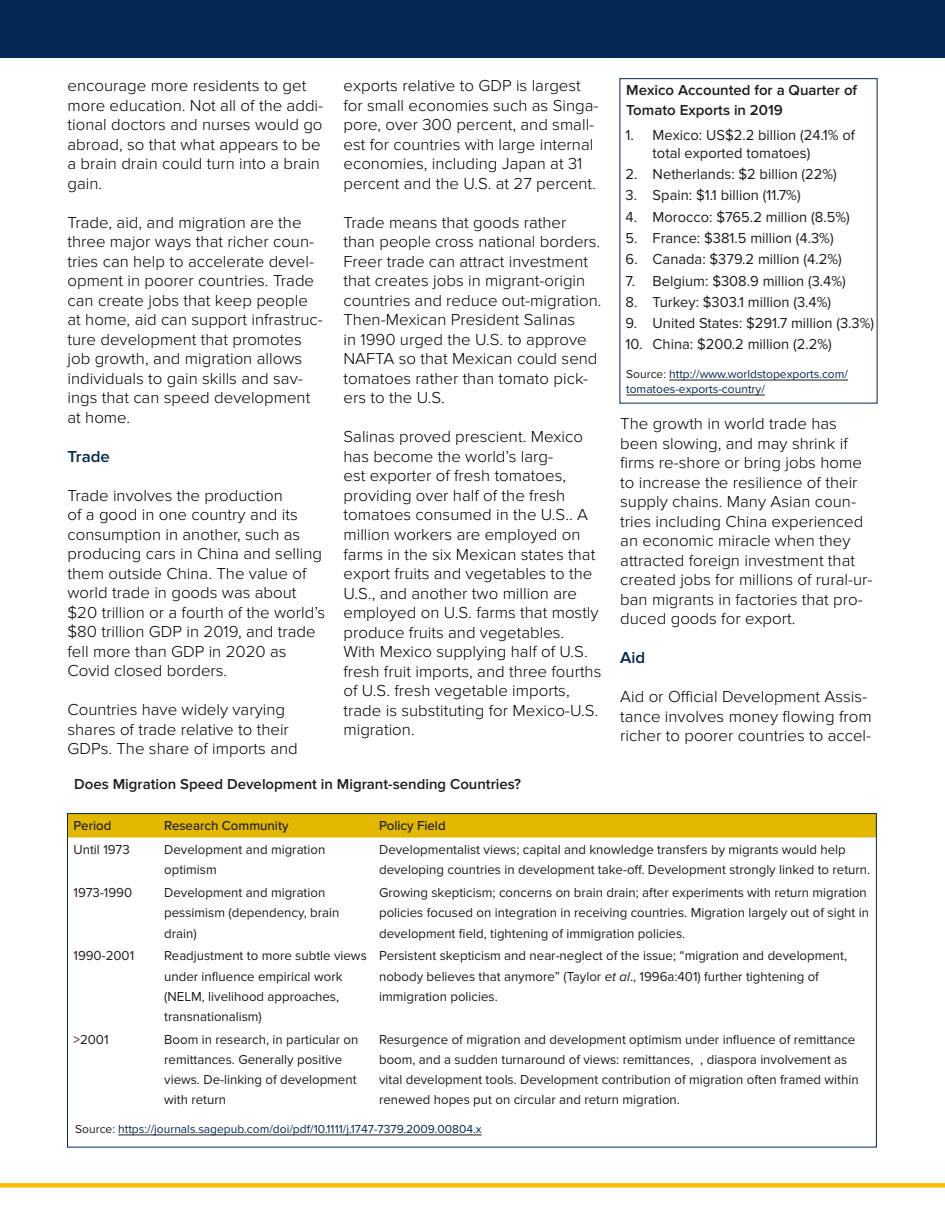
<style>
.page{position:relative;width:945px;height:1215px;background:#fff}
.page>*{position:absolute;margin:0;border:0;box-sizing:border-box;transform-origin:0 0}
.Body_Text{font:300 16.5px/19.5px "Proxima Nova";color:#000}
.Body_Text-2{font:600 16.5px "Proxima Nova";color:#022851}
.t1{font:15px/18px "Proxima Nova";color:#1d1d1b}
.Article_Body__Palati{font:600 15px/20.2px "Proxima Nova";color:#1d1d1b}
.Article_Body__Palati-2{font:13.5px/20.2px "Proxima Nova";color:#1d1d1b}
.Article_Body__Palati-3{font:500 13.5px "Proxima Nova";color:#1d1d1b}
.Article_Body__Palati-4{font:12px/15px "Proxima Nova";color:#022851}
.s1{color:#1d1d1b}
.s2{font-style:italic}
</style>
<div class="page">
<div style="left:0;top:0;width:945px;height:58px;background:#022851"></div>
<div style="left:0;top:1183px;width:945px;height:5px;background:#ffbf00"></div>
<hr style="left:118px;top:1135px;width:364px;height:1px;background:#1d1d1b">
<div style="left:69px;top:815px;width:806px;height:23px;background:#e2b800"></div>
<hr style="left:669px;top:380px;width:179px;height:1px;background:#1d1d1b">
<hr style="left:626px;top:395px;width:139px;height:1px;background:#1d1d1b">
<p class="Body_Text" style="left:68px;top:77px;width:257px">encourage more residents to get more education. Not all of the addi&shy;tional doctors and nurses would go abroad, so that what appears to be a brain drain could turn into a brain gain.</p>
<p class="Body_Text" style="left:68px;top:213px;width:257px">Trade, aid, and migration are the three major ways that richer coun&shy;tries can help to accelerate devel&shy;opment in poorer countries. Trade can create jobs that keep people at home, aid can support infrastruc&shy;ture development that promotes job growth, and migration allows individuals to gain skills and sav&shy;ings that can speed development at home.</p>
<p class="Body_Text-2" style="left:68px;top:447px;width:44px">Trade</p>
<p class="Body_Text" style="left:68px;top:486px;width:259px">Trade involves the production<br>of a good in one country and its consumption in another, such as producing cars in China and selling them outside China. The value of world trade in goods was about $20 trillion or a fourth of the world’s $80 trillion GDP in 2019, and trade fell more than GDP in 2020 as<br>Covid closed borders.</p>
<p class="Body_Text" style="left:68px;top:701px;width:232px">Countries have widely varying shares of trade relative to their<br>GDPs. The share of imports and</p>
<p class="Body_Text" style="left:343px;top:77px;width:257px">exports relative to GDP is largest for small economies such as Singa&shy;pore, over 300 percent, and small&shy;est for countries with large internal economies, including Japan at 31 percent and the U.S. at 27 percent.</p>
<p class="Body_Text" style="left:343px;top:213px;width:260px">Trade means that goods rather than people cross national borders.<br>Freer trade can attract investment that creates jobs in migrant-origin countries and reduce out-migration.<br>Then-Mexican President Salinas<br>in 1990 urged the U.S. to approve<br>NAFTA so that Mexican could send tomatoes rather than tomato pick&shy;ers to the U.S.</p>
<p class="Body_Text" style="left:343px;top:428px;width:259px">Salinas proved prescient. Mexico has become the world’s larg-<br>est exporter of fresh tomatoes, providing over half of the fresh tomatoes consumed in the U.S.. A million workers are employed on farms in the six Mexican states that export fruits and vegetables to the<br>U.S., and another two million are employed on U.S. farms that mostly produce fruits and vegetables.<br>With Mexico supplying half of U.S. fresh fruit imports, and three fourths of U.S. fresh vegetable imports, trade is substituting for Mexico-U.S. migration.</p>
<p class="Article_Body__Palati" style="left:74px;top:774px;width:448px">Does Migration Speed Development in Migrant-sending Countries?</p>
<p class="Article_Body__Palati" style="left:626px;top:80px;width:232px">Mexico Accounted for a Quarter of<br>Tomato Exports in 2019</p>
<p class="t1" style="left:653px;top:126px;width:204px;text-indent:-27px">1. Mexico: US$2.2 billion (24.1% of total exported tomatoes)</p>
<p class="t1" style="left:626px;top:166px;width:213px">2. Netherlands: $2 billion (22%)</p>
<p class="t1" style="left:626px;top:187px;width:177px">3. Spain: $1.1 billion (11.7%)</p>
<p class="t1" style="left:626px;top:208px;width:226px">4. Morocco: $765.2 million (8.5%)</p>
<p class="t1" style="left:626px;top:229px;width:210px">5. France: $381.5 million (4.3%)</p>
<p class="t1" style="left:626px;top:251px;width:218px">6. Canada: $379.2 million (4.2%)</p>
<p class="t1" style="left:626px;top:272px;width:222px">7. Belgium: $308.9 million (3.4%)</p>
<p class="t1" style="left:626px;top:293px;width:207px">8. Turkey: $303.1 million (3.4%)</p>
<p class="t1" style="left:626px;top:315px;width:250px">9. United States: $291.7 million (3.3%)</p>
<p class="t1" style="left:626px;top:336px;width:208px">10. China: $200.2 million (2.2%)</p>
<p class="Article_Body__Palati-4" style="left:626px;top:367px;width:223px"><span class="s1">Source:</span> http://www.worldstopexports.com/ tomatoes-exports-country/</p>
<p class="Body_Text" style="left:620px;top:414px;width:254px">The growth in world trade has been slowing, and may shrink if firms re-shore or bring jobs home to increase the resilience of their supply chains. Many Asian coun&shy;tries including China experienced an economic miracle when they attracted foreign investment that created jobs for millions of rural-ur&shy;ban migrants in factories that pro&shy;duced goods for export.</p>
<p class="Body_Text-2" style="left:620px;top:648px;width:27px">Aid</p>
<p class="Body_Text" style="left:620px;top:687px;width:253px">Aid or Official Development Assis&shy;tance involves money flowing from richer to poorer countries to accel-</p>
<p class="Article_Body__Palati-3" style="left:74px;top:818px;width:39px">Period</p>
<p class="Article_Body__Palati-3" style="left:164px;top:818px;width:126px">Research Community</p>
<p class="Article_Body__Palati-3" style="left:379px;top:818px;width:68px">Policy Field</p>
<p class="Article_Body__Palati-2" style="left:74px;top:840px;width:58px">Until 1973</p>
<p class="Article_Body__Palati-2" style="left:164px;top:840px;width:163px">Development and migration optimism</p>
<p class="Article_Body__Palati-2" style="left:379px;top:840px;width:493px">Developmentalist views; capital and knowledge transfers by migrants would help developing countries in development take-off. Development strongly linked to return.</p>
<p class="Article_Body__Palati-2" style="left:74px;top:883px;width:60px">1973-1990</p>
<p class="Article_Body__Palati-2" style="left:164px;top:883px;width:177px">Development and migration pessimism (dependency, brain drain)</p>
<p class="Article_Body__Palati-2" style="left:379px;top:883px;width:492px">Growing skepticism; concerns on brain drain; after experiments with return migration policies focused on integration in receiving countries. Migration largely out of sight in development field, tightening of immigration policies.</p>
<p class="Article_Body__Palati-2" style="left:74px;top:946px;width:62px">1990-2001</p>
<p class="Article_Body__Palati-2" style="left:164px;top:946px;width:204px">Readjustment to more subtle views under influence empirical work (NELM, livelihood approaches, transnationalism)</p>
<p class="Article_Body__Palati-2" style="left:379px;top:946px;width:470px">Persistent skepticism and near-neglect of the issue; “migration and development, nobody believes that anymore” (Taylor <span class="s2">et al</span>., 1996a:401) further tightening of immigration policies.</p>
<p class="Article_Body__Palati-2" style="left:74px;top:1030px;width:37px">&gt;2001</p>
<p class="Article_Body__Palati-2" style="left:164px;top:1030px;width:196px">Boom in research, in particular on remittances. Generally positive views. De-linking of development with return</p>
<p class="Article_Body__Palati-2" style="left:379px;top:1030px;width:481px">Resurgence of migration and development optimism under influence of remittance boom, and a sudden turnaround of views: remittances, , diaspora involvement as vital development tools. Development contribution of migration often framed within renewed hopes put on circular and return migration.</p>
<p class="Article_Body__Palati-4" style="left:75px;top:1122px;width:408px"><span class="s1">Source:</span> https://journals.sagepub.com/doi/pdf/10.1111/j.1747-7379.2009.00804.x</p>
</div>
